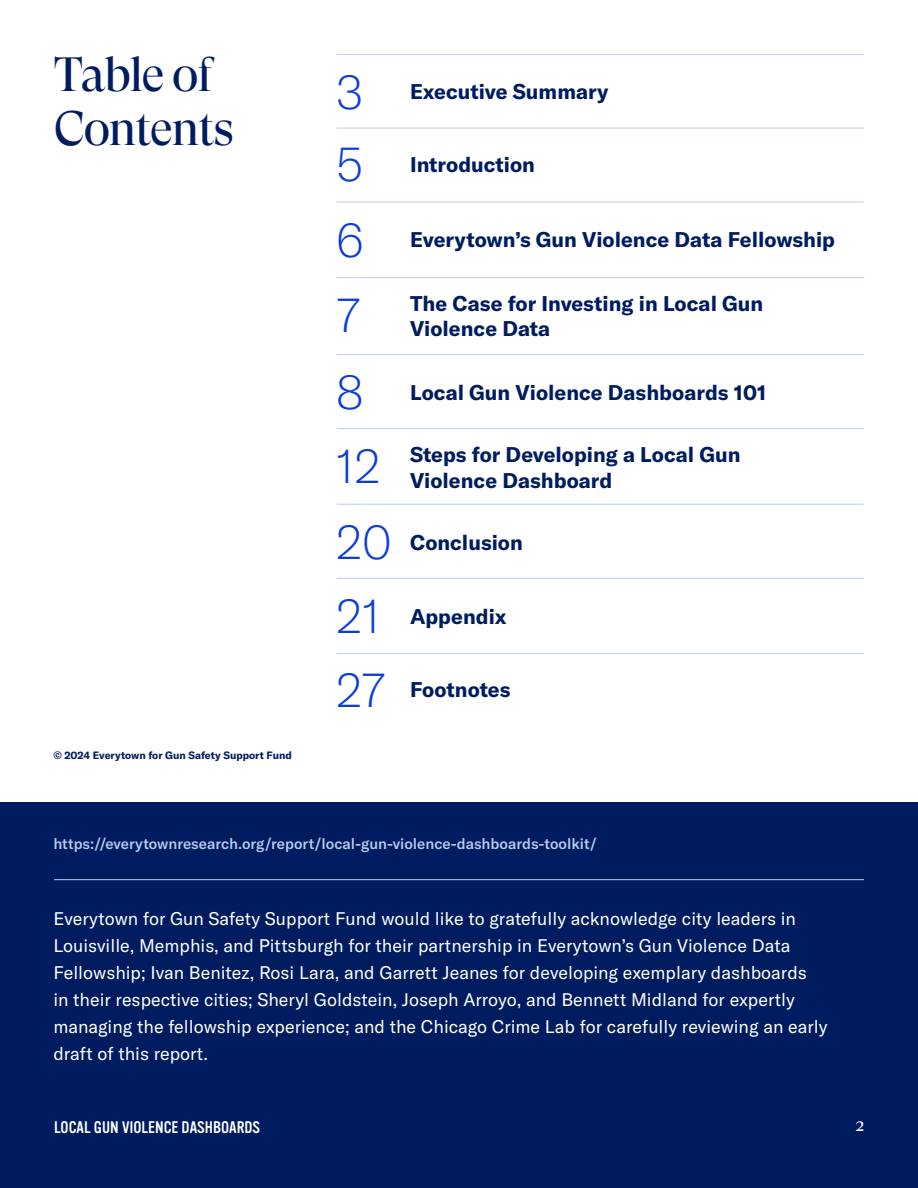
<style>
.page{position:relative;width:918px;height:1188px;background:#fff}
.page>*{position:absolute;margin:0;border:0;box-sizing:border-box;transform-origin:0 0}
.Header_Text{font:48px/54px "GT Super Display";letter-spacing:-.025em;color:#001c60}
.t1{font:100 48px "GT America";letter-spacing:-.005em;color:#0d3dd9}
.t2{font:700 21px/25.5px "GT America";color:#001c60}
.t3{font:18px/27px "GT America";color:#fff}
.t4{font:18px "GT Super Text";color:#fff}
.t5{font:16.5px "Vinyl OT";color:#fff}
.t6{font:500 15px "GT America";color:#bccbef}
.t7{font:700 10.5px "GT America";color:#001c60}
</style>
<div class="page">
<div style="left:0;top:802px;width:918px;height:386px;background:#001c60"></div>
<hr style="left:54px;top:879px;width:810px;height:1px;background:#bccbef">
<hr style="left:337px;top:202px;width:527px;height:1px;background:#bccbef">
<hr style="left:337px;top:128px;width:527px;height:1px;background:#bccbef">
<hr style="left:337px;top:54px;width:527px;height:1px;background:#bccbef">
<hr style="left:337px;top:277px;width:527px;height:1px;background:#bccbef">
<hr style="left:337px;top:428px;width:527px;height:1px;background:#bccbef">
<hr style="left:337px;top:578px;width:527px;height:1px;background:#bccbef">
<hr style="left:337px;top:653px;width:527px;height:1px;background:#bccbef">
<hr style="left:337px;top:354px;width:527px;height:1px;background:#bccbef">
<hr style="left:337px;top:504px;width:527px;height:1px;background:#bccbef">
<p class="Header_Text" style="left:54px;top:48px;width:181px">Table of<br>Contents</p>
<p class="t7" style="left:53px;top:749px;width:240px">© 2024 Everytown for Gun Safety Support Fund</p>
<p class="t1" style="left:336px;top:64px;width:29px">3</p>
<p class="t2" style="left:410px;top:79px;width:200px">Executive Summary</p>
<p class="t1" style="left:336px;top:136px;width:29px">5</p>
<p class="t2" style="left:410px;top:151px;width:126px">Introduction</p>
<p class="t1" style="left:336px;top:212px;width:29px">6</p>
<p class="t2" style="left:410px;top:227px;width:426px">Everytown’s Gun Violence Data Fellowship</p>
<p class="t1" style="left:336px;top:287px;width:26px">7</p>
<p class="t2" style="left:410px;top:290px;width:355px">The Case for Investing in Local Gun<br>Violence Data</p>
<p class="t1" style="left:336px;top:365px;width:29px">8</p>
<p class="t2" style="left:410px;top:379px;width:358px">Local Gun Violence Dashboards 101</p>
<p class="t1" style="left:336px;top:439px;width:46px">12</p>
<p class="t2" style="left:410px;top:442px;width:332px">Steps for Developing a Local Gun<br>Violence Dashboard</p>
<p class="t1" style="left:336px;top:514px;width:58px">20</p>
<p class="t2" style="left:410px;top:529px;width:114px">Conclusion</p>
<p class="t1" style="left:336px;top:588px;width:46px">21</p>
<p class="t2" style="left:410px;top:603px;width:98px">Appendix</p>
<p class="t1" style="left:336px;top:662px;width:51px">27</p>
<p class="t2" style="left:410px;top:677px;width:102px">Footnotes</p>
<p class="t6" style="left:53px;top:835px;width:545px">https://everytownresearch.org/report/local-gun-violence-dashboards-toolkit/</p>
<p class="t3" style="left:53px;top:905px;width:776px">Everytown for Gun Safety Support Fund would like to gratefully acknowledge city leaders in Louisville, Memphis, and Pittsburgh for their partnership in Everytown’s Gun Violence Data Fellowship; Ivan Benitez, Rosi Lara, and Garrett Jeanes for developing exemplary dashboards<br>in their respective cities; Sheryl Goldstein, Joseph Arroyo, and Bennett Midland for expertly managing the fellowship experience; and the Chicago Crime Lab for carefully reviewing an early draft of this report.</p>
<p class="t5" style="left:54px;top:1118px;width:208px">LOCAL GUN VIOLENCE DASHBOARDS</p>
<p class="t4" style="left:855px;top:1115px;width:10px">2</p>
</div>
